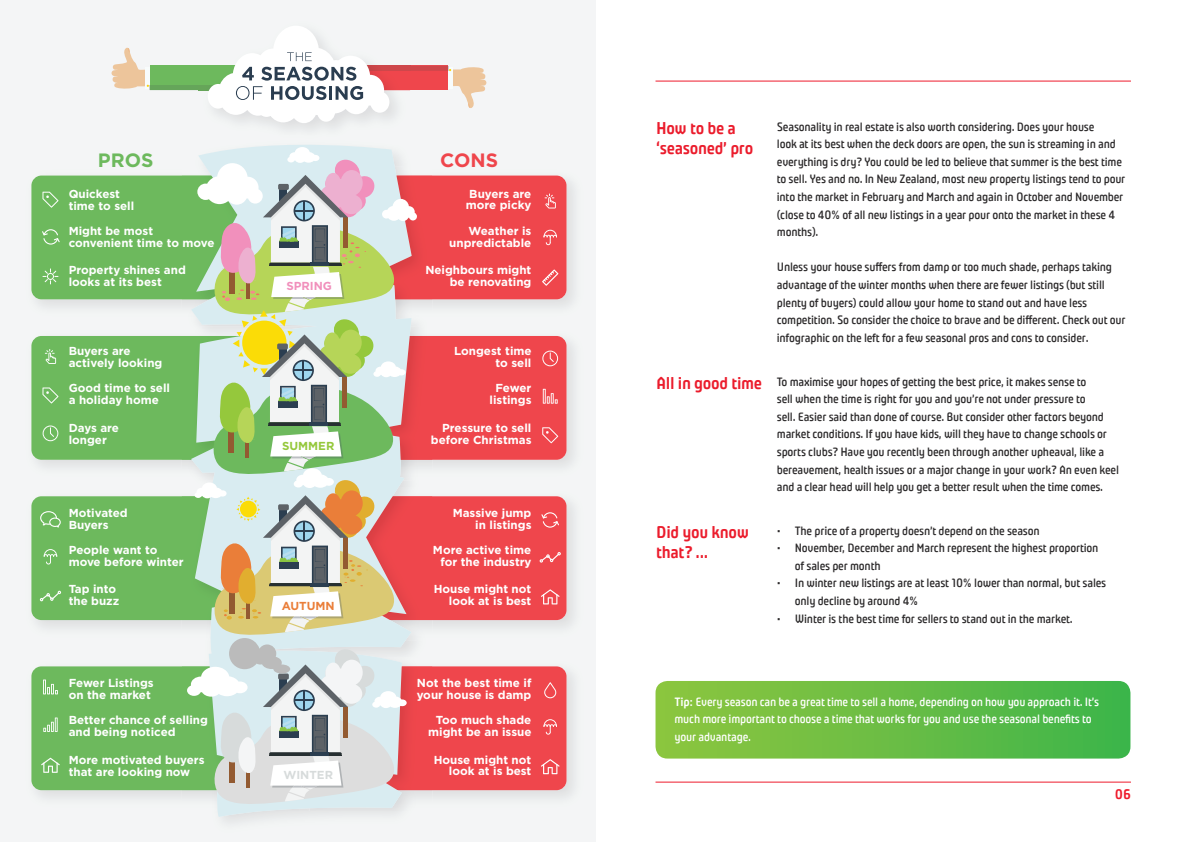
<style>
.page{position:relative;width:1191px;height:842px;background:#fff}
.page>*{position:absolute;margin:0;border:0;box-sizing:border-box;transform-origin:0 0}
.t1{font:700 19.3px "Gotham";color:#6db95d}
.t2{font:700 19.3px "Gotham";color:#ef464c}
.t3{font:700 17px/19.6px "Plau";letter-spacing:-.02em;color:#eb1c2c}
.t4{font:700 13.8px "Plau";color:#ee1b2c}
.t5{font:500 12px/17.6px "Plau";letter-spacing:-.02em;color:#2b292a}
.t6{font:500 12px/17.6px "Plau";letter-spacing:-.02em;color:#fff}
.t7{font:700 11.6px/12px "Gotham";color:#fff}
.t8{font:700 11.6px "Gotham";color:#f190bc}
.t9{font:700 11.6px "Gotham";color:#95c83c}
.t10{font:700 11.6px "Gotham";color:#ea7e39}
.t11{font:700 11.6px "Gotham";color:#d7dbdb}
.s1{font-weight:700}
</style>
<div class="page">
<div style="left:0;top:0;width:596px;height:842px;background:#f4f5f6"></div>
<svg style="left:111px;top:48px;width:87px;height:42px"></svg>
<svg style="left:410px;top:66px;width:76px;height:42px"></svg>
<img style="left:198px;top:65px;width:212px;height:64px">
<img style="left:198px;top:66px;width:10px;height:19px">
<img style="left:198px;top:85px;width:10px;height:5px">
<img style="left:389px;top:71px;width:21px;height:19px">
<img style="left:389px;top:66px;width:21px;height:5px">
<svg style="left:208px;top:26px;width:181px;height:97px"></svg>
<div style="left:31px;top:176px;width:258px;height:123px;background:#6db95d;border-radius:10px"></div>
<img style="left:432px;top:175px;width:142px;height:132px">
<div style="left:309px;top:176px;width:257px;height:123px;background:#ef464c;border-radius:10px"></div>
<img style="left:35px;top:330px;width:539px;height:138px">
<div style="left:31px;top:336px;width:258px;height:124px;background:#6db95d;border-radius:10px"></div>
<div style="left:309px;top:336px;width:257px;height:124px;background:#ef464c;border-radius:10px"></div>
<div style="left:31px;top:496px;width:258px;height:124px;background:#6db95d;border-radius:10px"></div>
<img style="left:432px;top:496px;width:142px;height:132px">
<div style="left:309px;top:496px;width:257px;height:124px;background:#ef464c;border-radius:10px"></div>
<img style="left:31px;top:666px;width:543px;height:132px">
<div style="left:31px;top:666px;width:258px;height:124px;background:#6db95d;border-radius:10px"></div>
<div style="left:309px;top:666px;width:257px;height:124px;background:#ef464c;border-radius:10px"></div>
<img style="left:417px;top:496px;width:15px;height:124px">
<svg style="left:255px;top:145px;width:105px;height:2px"></svg>
<svg style="left:187px;top:147px;width:230px;height:670px"></svg>
<svg style="left:42px;top:268px;width:16px;height:16px"></svg>
<svg style="left:541px;top:512px;width:18px;height:16px"></svg>
<svg style="left:42px;top:229px;width:18px;height:16px"></svg>
<svg style="left:42px;top:192px;width:16px;height:16px"></svg>
<svg style="left:542px;top:427px;width:16px;height:16px"></svg>
<svg style="left:42px;top:387px;width:16px;height:16px"></svg>
<svg style="left:43px;top:425px;width:15px;height:16px"></svg>
<svg style="left:542px;top:351px;width:16px;height:15px"></svg>
<svg style="left:45px;top:349px;width:11px;height:15px"></svg>
<svg style="left:544px;top:194px;width:12px;height:14px"></svg>
<svg style="left:44px;top:549px;width:13px;height:15px"></svg>
<svg style="left:543px;top:719px;width:14px;height:16px"></svg>
<svg style="left:543px;top:230px;width:14px;height:15px"></svg>
<svg style="left:40px;top:511px;width:21px;height:16px"></svg>
<svg style="left:40px;top:591px;width:21px;height:10px"></svg>
<svg style="left:539px;top:552px;width:22px;height:11px"></svg>
<hr style="left:43px;top:679px;width:3px;height:15px;background:#fff">
<svg style="left:44px;top:680px;width:14px;height:14px"></svg>
<hr style="left:543px;top:389px;width:3px;height:15px;background:#fff">
<svg style="left:544px;top:390px;width:13px;height:14px"></svg>
<hr style="left:55px;top:717px;width:3px;height:15px;background:#fff">
<svg style="left:43px;top:718px;width:14px;height:14px"></svg>
<svg style="left:41px;top:758px;width:19px;height:15px"></svg>
<svg style="left:541px;top:589px;width:18px;height:15px"></svg>
<svg style="left:541px;top:759px;width:18px;height:15px"></svg>
<svg style="left:542px;top:269px;width:16px;height:17px"></svg>
<svg style="left:544px;top:682px;width:12px;height:16px"></svg>
<svg style="left:655px;top:681px;width:475px;height:77px;background:#67bd45"></svg>
<hr style="left:655px;top:81px;width:476px;height:1px;background:#ee1b2c">
<hr style="left:655px;top:782px;width:476px;height:1px;background:#ee1b2c">
<h1 class="t1" style="left:98px;top:149px;width:57px">PROS</h1>
<p class="t7" style="left:69px;top:187px;width:67px">Quickest time to sell</p>
<p class="t7" style="left:69px;top:224px;width:147px">Might be most convenient time to move</p>
<p class="t7" style="left:69px;top:264px;width:119px">Property shines and looks at its best</p>
<p class="t7" style="left:69px;top:345px;width:95px">Buyers are actively looking</p>
<p class="t7" style="left:69px;top:382px;width:103px">Good time to sell a holiday home</p>
<p class="t7" style="left:69px;top:422px;width:52px">Days are longer</p>
<p class="t7" style="left:69px;top:506px;width:61px">Motivated<br>Buyers</p>
<p class="t7" style="left:69px;top:543px;width:116px">People want to move before winter</p>
<p class="t7" style="left:69px;top:583px;width:52px">Tap into the buzz</p>
<p class="t7" style="left:69px;top:676px;width:87px">Fewer Listings on the market</p>
<p class="t7" style="left:69px;top:713px;width:141px">Better chance of selling and being noticed</p>
<p class="t7" style="left:69px;top:753px;width:137px">More motivated buyers that are looking now</p>
<p class="t8" style="left:286px;top:279px;width:47px">SPRING</p>
<p class="t9" style="left:282px;top:439px;width:54px">SUMMER</p>
<p class="t10" style="left:282px;top:599px;width:55px">AUTUMN</p>
<p class="t11" style="left:283px;top:768px;width:51px">WINTER</p>
<h1 class="t2" style="left:440px;top:149px;width:59px">CONS</h1>
<p class="t7" style="left:466px;top:187px;width:67px">Buyers are more picky</p>
<p class="t7" style="left:449px;top:224px;width:84px;text-align:right">Weather is unpredictable</p>
<p class="t7" style="left:425px;top:264px;width:108px;text-align:right">Neighbours might be renovating</p>
<p class="t7" style="left:454px;top:345px;width:79px;text-align:right">Longest time to sell</p>
<p class="t7" style="left:489px;top:382px;width:43px;text-align:center">Fewer listings</p>
<p class="t7" style="left:431px;top:422px;width:102px;text-align:right">Pressure to sell before Christmas</p>
<p class="t7" style="left:453px;top:506px;width:80px;text-align:right">Massive jump in listings</p>
<p class="t7" style="left:433px;top:543px;width:100px;text-align:right">More active time for the industry</p>
<p class="t7" style="left:434px;top:583px;width:99px;text-align:right">House might not look at is best</p>
<p class="t7" style="left:417px;top:676px;width:116px">Not the best time if your house is damp</p>
<p class="t7" style="left:428px;top:713px;width:105px;text-align:right">Too much shade might be an issue</p>
<p class="t7" style="left:434px;top:753px;width:99px;text-align:right">House might not look at is best</p>
<h2 class="t3" style="left:656px;top:119px;width:99px">How to be a ‘seasoned’ pro</h2>
<h2 class="t3" style="left:656px;top:374px;width:108px">All in good time</h2>
<h2 class="t3" style="left:656px;top:523px;width:95px">Did you know that? ...</h2>
<p class="t5" style="left:777px;top:118px;width:350px">Seasonality in real estate is also worth considering. Does your house<br>look at its best when the deck doors are open, the sun is streaming in and everything is dry? You could be led to believe that summer is the best time to sell. Yes and no. In New Zealand, most new property listings tend to pour into the market in February and March and again in October and November (close to 40% of all new listings in a year pour onto the market in these 4 months).</p>
<p class="t5" style="left:777px;top:258px;width:350px">Unless your house suffers from damp or too much shade, perhaps taking advantage of the winter months when there are fewer listings (but still plenty of buyers) could allow your home to stand out and have less competition. So consider the choice to brave and be different. Check out our infographic on the left for a few seasonal pros and cons to consider.</p>
<p class="t5" style="left:777px;top:372px;width:344px">To maximise your hopes of getting the best price, it makes sense to<br>sell when the time is right for you and you’re not under pressure to<br>sell. Easier said than done of course. But consider other factors beyond market conditions. If you have kids, will they have to change schools or sports clubs? Have you recently been through another upheaval, like a bereavement, health issues or a major change in your work? An even keel and a clear head will help you get a better result when the time comes.</p>
<p class="t5" style="left:777px;top:522px;width:264px">• The price of a property doesn’t depend on the season</p>
<p class="t5" style="left:795px;top:539px;width:305px;text-indent:-18px">• November, December and March represent the highest proportion of sales per month</p>
<p class="t5" style="left:795px;top:574px;width:313px;text-indent:-18px">• In winter new listings are at least 10% lower than normal, but sales only decline by around 4%</p>
<p class="t5" style="left:777px;top:610px;width:297px">• Winter is the best time for sellers to stand out in the market.</p>
<p class="t6" style="left:674px;top:693px;width:426px"><span class="s1">Tip:</span> Every season can be a great time to sell a home, depending on how you approach it. It’s much more important to choose a time that works for you and use the seasonal benefits to your advantage.</p>
<p class="t4" style="left:1115px;top:786px;width:18px">06</p>
</div>
